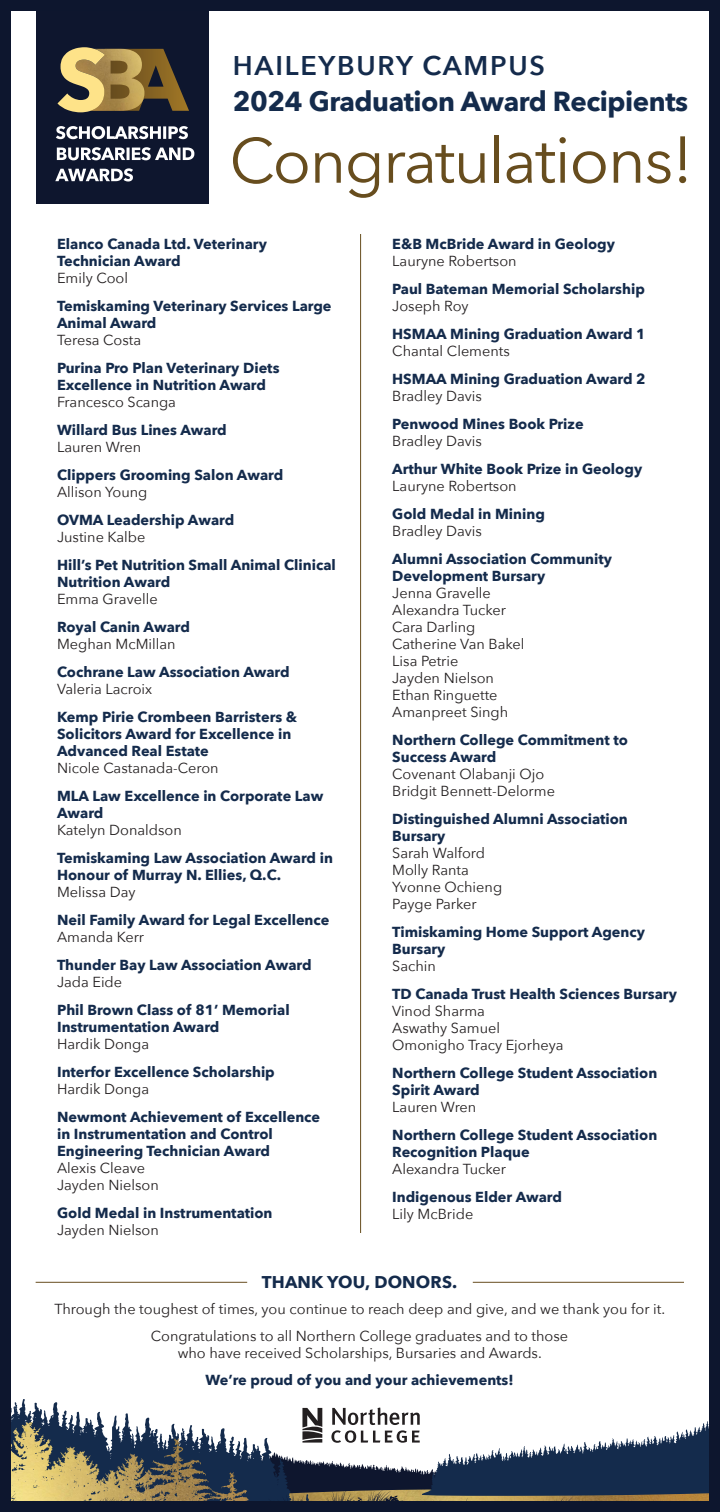
<style>
.page{position:relative;width:720px;height:1512px;background:#fff}
.page>*{position:absolute;margin:0;border:0;box-sizing:border-box;transform-origin:0 0}
.Header_2{font:63px "Avenir Next";letter-spacing:-.025em;color:#674d1e}
.Header_1{font:700 27.5px "Avenir Next";letter-spacing:-.015em;color:#142b4c}
.Header_1-2{font:600 27px "Avenir Next";letter-spacing:.065em;color:#142b4c}
.t1{font:700 17px "Avenir Next";letter-spacing:.01em;color:#142b4c}
.Award_Title{font:700 14.5px/17px "Avenir Next";color:#142b4c}
.Recipients{font:14.5px "Avenir Next";color:#231f20}
.Recipients-2{font:700 14.5px/17px "Avenir Next";color:#142b4c}
.s1{font-size:65.5px}
</style>
<div class="page">
<div style="left:36px;top:11px;width:173px;height:193px;background:#0e162e"></div>
<svg style="left:57px;top:47px;width:132px;height:65px"></svg>
<svg style="left:55px;top:126px;width:139px;height:56px"></svg>
<hr style="left:360px;top:234px;width:1px;height:999px;background:#674d1e">
<hr style="left:473px;top:1282px;width:211px;height:1px;background:#674d1e">
<hr style="left:36px;top:1282px;width:211px;height:1px;background:#674d1e">
<svg style="left:12px;top:1408px;width:696px;height:92px"></svg>
<div style="left:0;top:0;width:720px;height:1512px;border:11px solid #0d162e"></div>
<p class="Header_1-2" style="left:233px;top:42px;width:314px">HAILEYBURY CAMPUS</p>
<p class="Header_1" style="left:233px;top:77px;width:457px">2024 Graduation Award Recipients</p>
<p class="Header_2" style="left:229px;top:108px;width:465px">Congratula<span class="s1">tions!</span></p>
<p class="Award_Title" style="left:57px;top:235px;width:211px">Elanco Canada Ltd. Veterinary<br>Technician Award</p>
<p class="Recipients" style="left:57px;top:265px;width:73px">Emily Cool</p>
<p class="Award_Title" style="left:57px;top:297px;width:276px">Temiskaming Veterinary Services Large<br>Animal Award</p>
<p class="Recipients" style="left:57px;top:327px;width:86px">Teresa Costa</p>
<p class="Award_Title" style="left:57px;top:359px;width:224px">Purina Pro Plan Veterinary Diets<br>Excellence in Nutrition Award</p>
<p class="Recipients" style="left:57px;top:389px;width:120px">Francesco Scanga</p>
<p class="Award_Title" style="left:57px;top:421px;width:171px">Willard Bus Lines Award</p>
<p class="Recipients" style="left:57px;top:434px;width:86px">Lauren Wren</p>
<p class="Award_Title" style="left:57px;top:466px;width:228px">Clippers Grooming Salon Award</p>
<p class="Recipients" style="left:57px;top:479px;width:92px">Allison Young</p>
<p class="Award_Title" style="left:57px;top:511px;width:179px">OVMA Leadership Award</p>
<p class="Recipients" style="left:57px;top:524px;width:90px">Justine Kalbe</p>
<p class="Award_Title" style="left:57px;top:556px;width:280px">Hill’s Pet Nutrition Small Animal Clinical<br>Nutrition Award</p>
<p class="Recipients" style="left:57px;top:586px;width:102px">Emma Gravelle</p>
<p class="Award_Title" style="left:57px;top:618px;width:134px">Royal Canin Award</p>
<p class="Recipients" style="left:57px;top:631px;width:120px">Meghan McMillan</p>
<p class="Award_Title" style="left:57px;top:663px;width:234px">Cochrane Law Association Award</p>
<p class="Recipients" style="left:57px;top:676px;width:97px">Valeria Lacroix</p>
<p class="Recipients-2" style="left:57px;top:708px;width:242px">Kemp Pirie Crombeen Barristers &amp;<br>Solicitors Award for Excellence in<br>Advanced Real Estate</p>
<p class="Recipients" style="left:57px;top:755px;width:163px">Nicole Castanada-Ceron</p>
<p class="Award_Title" style="left:57px;top:787px;width:268px">MLA Law Excellence in Corporate Law<br>Award</p>
<p class="Recipients" style="left:57px;top:817px;width:126px">Katelyn Donaldson</p>
<p class="Award_Title" style="left:57px;top:849px;width:277px">Temiskaming Law Association Award in<br>Honour of Murray N. Ellies, Q.C.</p>
<p class="Recipients" style="left:57px;top:879px;width:80px">Melissa Day</p>
<p class="Award_Title" style="left:57px;top:911px;width:274px">Neil Family Award for Legal Excellence</p>
<p class="Recipients" style="left:57px;top:924px;width:89px">Amanda Kerr</p>
<p class="Award_Title" style="left:57px;top:956px;width:256px">Thunder Bay Law Association Award</p>
<p class="Recipients" style="left:57px;top:969px;width:67px">Jada Eide</p>
<p class="Award_Title" style="left:57px;top:1001px;width:234px">Phil Brown Class of 81’ Memorial<br>Instrumentation Award</p>
<p class="Recipients" style="left:57px;top:1031px;width:94px">Hardik Donga</p>
<p class="Award_Title" style="left:57px;top:1063px;width:219px">Interfor Excellence Scholarship</p>
<p class="Recipients" style="left:57px;top:1076px;width:94px">Hardik Donga</p>
<p class="Award_Title" style="left:57px;top:1108px;width:265px">Newmont Achievement of Excellence in Instrumentation and Control<br>Engineering Technician Award</p>
<p class="Recipients" style="left:57px;top:1155px;width:90px">Alexis Cleave</p>
<p class="Recipients" style="left:57px;top:1172px;width:103px">Jayden Nielson</p>
<p class="Award_Title" style="left:57px;top:1204px;width:217px">Gold Medal in Instrumentation</p>
<p class="Recipients" style="left:57px;top:1217px;width:103px">Jayden Nielson</p>
<p class="Award_Title" style="left:392px;top:235px;width:224px">E&amp;B McBride Award in Geology</p>
<p class="Recipients" style="left:392px;top:248px;width:126px">Lauryne Robertson</p>
<p class="Award_Title" style="left:392px;top:280px;width:254px">Paul Bateman Memorial Scholarship</p>
<p class="Recipients" style="left:392px;top:293px;width:78px">Joseph Roy</p>
<p class="Award_Title" style="left:392px;top:325px;width:255px">HSMAA Mining Graduation Award 1</p>
<p class="Recipients" style="left:392px;top:338px;width:119px">Chantal Clements</p>
<p class="Award_Title" style="left:392px;top:370px;width:255px">HSMAA Mining Graduation Award 2</p>
<p class="Recipients" style="left:392px;top:383px;width:91px">Bradley Davis</p>
<p class="Award_Title" style="left:392px;top:415px;width:193px">Penwood Mines Book Prize</p>
<p class="Recipients" style="left:392px;top:428px;width:91px">Bradley Davis</p>
<p class="Award_Title" style="left:392px;top:460px;width:251px">Arthur White Book Prize in Geology</p>
<p class="Recipients" style="left:392px;top:473px;width:126px">Lauryne Robertson</p>
<p class="Award_Title" style="left:392px;top:505px;width:154px">Gold Medal in Mining</p>
<p class="Recipients" style="left:392px;top:518px;width:91px">Bradley Davis</p>
<p class="Award_Title" style="left:392px;top:550px;width:221px">Alumni Association Community<br>Development Bursary</p>
<p class="Recipients" style="left:392px;top:580px;width:100px">Jenna Gravelle</p>
<p class="Recipients" style="left:392px;top:597px;width:115px">Alexandra Tucker</p>
<p class="Recipients" style="left:392px;top:614px;width:85px">Cara Darling</p>
<p class="Recipients" style="left:392px;top:631px;width:134px">Catherine Van Bakel</p>
<p class="Recipients" style="left:392px;top:648px;width:68px">Lisa Petrie</p>
<p class="Recipients" style="left:392px;top:665px;width:103px">Jayden Nielson</p>
<p class="Recipients" style="left:392px;top:682px;width:107px">Ethan Ringuette</p>
<p class="Recipients" style="left:392px;top:699px;width:117px">Amanpreet Singh</p>
<p class="Award_Title" style="left:392px;top:731px;width:237px">Northern College Commitment to<br>Success Award</p>
<p class="Recipients" style="left:392px;top:761px;width:154px">Covenant Olabanji Ojo</p>
<p class="Recipients" style="left:392px;top:778px;width:164px">Bridgit Bennett-Delorme</p>
<p class="Award_Title" style="left:392px;top:810px;width:237px">Distinguished Alumni Association<br>Bursary</p>
<p class="Recipients" style="left:392px;top:840px;width:94px">Sarah Walford</p>
<p class="Recipients" style="left:392px;top:857px;width:78px">Molly Ranta</p>
<p class="Recipients" style="left:392px;top:874px;width:111px">Yvonne Ochieng</p>
<p class="Recipients" style="left:392px;top:891px;width:86px">Payge Parker</p>
<p class="Award_Title" style="left:392px;top:923px;width:254px">Timiskaming Home Support Agency<br>Bursary</p>
<p class="Recipients" style="left:392px;top:953px;width:45px">Sachin</p>
<p class="Award_Title" style="left:392px;top:985px;width:286px">TD Canada Trust Health Sciences Bursary</p>
<p class="Recipients" style="left:392px;top:998px;width:94px">Vinod Sharma</p>
<p class="Recipients" style="left:392px;top:1015px;width:109px">Aswathy Samuel</p>
<p class="Recipients" style="left:392px;top:1032px;width:173px">Omonigho Tracy Ejorheya</p>
<p class="Award_Title" style="left:392px;top:1064px;width:267px">Northern College Student Association<br>Spirit Award</p>
<p class="Recipients" style="left:392px;top:1094px;width:86px">Lauren Wren</p>
<p class="Award_Title" style="left:392px;top:1126px;width:267px">Northern College Student Association<br>Recognition Plaque</p>
<p class="Recipients" style="left:392px;top:1156px;width:115px">Alexandra Tucker</p>
<p class="Award_Title" style="left:392px;top:1188px;width:171px">Indigenous Elder Award</p>
<p class="Recipients" style="left:392px;top:1201px;width:83px">Lily McBride</p>
<p class="t1" style="left:262px;top:1267px;width:197px">THANK YOU, DONORS.</p>
<p class="Recipients" style="left:54px;top:1296px;width:612px">Through the toughest of times, you continue to reach deep and give, and we thank you for it.</p>
<p class="Recipients" style="left:151px;top:1323px;width:419px">Congratulations to all Northern College graduates and to those</p>
<p class="Recipients" style="left:178px;top:1340px;width:366px">who have received Scholarships, Bursaries and Awards.</p>
<p class="Recipients-2" style="left:205px;top:1371px;width:310px">We’re proud of you and your achievements!</p>
</div>
